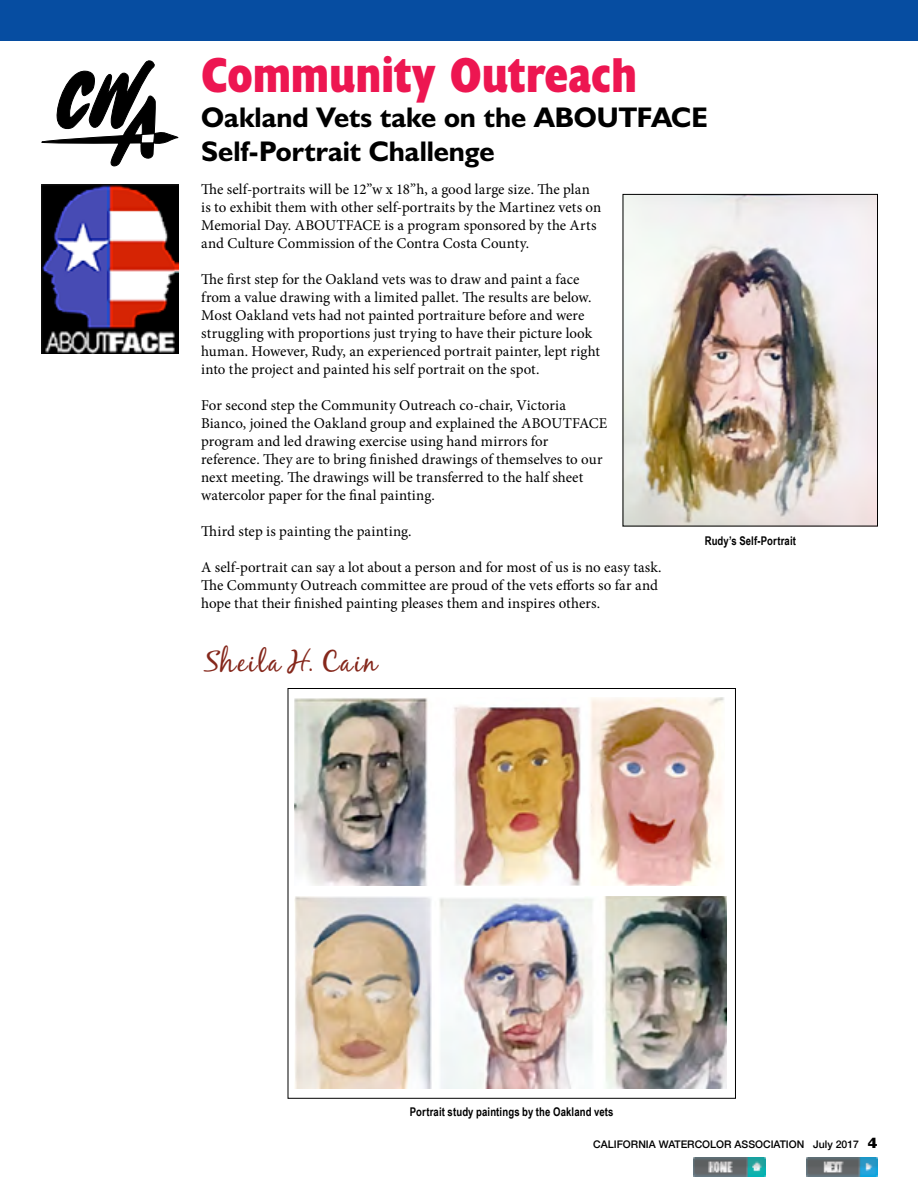
<style>
.page{position:relative;width:918px;height:1188px;background:#fff}
.page>*{position:absolute;margin:0;border:0;box-sizing:border-box;transform-origin:0 0}
.t1{font:700 condensed 49.5px "Humanist 521 BT Xtra";letter-spacing:-.005em;color:#ed1651}
.t2{font:28.95px "Black Jack";letter-spacing:.065em;color:#85271b}
.t3{font:700 28.5px/34.5px "Humanist 521 BT";color:#000}
.t4{font:15px/18px "Minion Pro";letter-spacing:.005em;color:#000}
.t5{font:700 12px "Arial Narrow";letter-spacing:.01em;color:#000}
.t6{font:500 10.5px "Helvetica Neue";color:#000}
.s1{font-family:"Humanist 521 BT";font-weight:800;font-size:15px}
</style>
<div class="page">
<img style="left:693px;top:1157px;width:72px;height:19px">
<img style="left:806px;top:1157px;width:72px;height:19px">
<div style="left:0;top:0;width:918px;height:40px;background:#064da1"></div>
<svg style="left:41px;top:60px;width:137px;height:107px"></svg>
<img style="left:41px;top:185px;width:137px;height:168px">
<img style="left:625px;top:196px;width:251px;height:328px">
<div style="left:623px;top:194px;width:255px;height:332px;border:1px solid #000"></div>
<img style="left:295px;top:698px;width:429px;height:188px">
<img style="left:295px;top:896px;width:431px;height:193px">
<h1 class="t1" style="left:201px;top:45px;width:438px">Community Outreach</h1>
<h3 class="t3" style="left:201px;top:99px;width:508px">Oakland Vets take on the ABOUTFACE<br>Self-Portrait Challenge</h3>
<p class="t4" style="left:201px;top:180px;width:401px">The self-portraits will be 12”w x 18”h, a good large size. The plan is to exhibit them with other self-portraits by the Martinez vets on Memorial Day. ABOUTFACE is a program sponsored by the Arts and Culture Commission of the Contra Costa County.</p>
<p class="t4" style="left:201px;top:270px;width:400px">The first step for the Oakland vets was to draw and paint a face from a value drawing with a limited pallet. The results are below.<br>Most Oakland vets had not painted portraiture before and were struggling with proportions just trying to have their picture look human. However, Rudy, an experienced portrait painter, lept right into the project and painted his self portrait on the spot.</p>
<p class="t4" style="left:201px;top:396px;width:408px">For second step the Community Outreach co-chair, Victoria Bianco, joined the Oakland group and explained the ABOUTFACE program and led drawing exercise using hand mirrors for reference. They are to bring finished drawings of themselves to our next meeting. The drawings will be transferred to the half sheet watercolor paper for the final painting.</p>
<p class="t4" style="left:201px;top:522px;width:212px">Third step is painting the painting.</p>
<p class="t4" style="left:201px;top:558px;width:462px">A self-portrait can say a lot about a person and for most of us is no easy task.<br>The Communty Outreach committee are proud of the vets efforts so far and hope that their finished painting pleases them and inspires others.</p>
<h2 class="t2" style="left:204px;top:644px;width:175px">Sheila H. Cain</h2>
<p class="t5" style="left:705px;top:534px;width:93px">Rudy’s Self-Portrait</p>
<p class="t5" style="left:410px;top:1104px;width:205px">Portrait study paintings by the Oakland vets</p>
<p class="t6" style="left:593px;top:1135px;width:286px">CALIFORNIA WATERCOLOR ASSOCIATION July 2017 <span class="s1">4</span></p>
</div>
